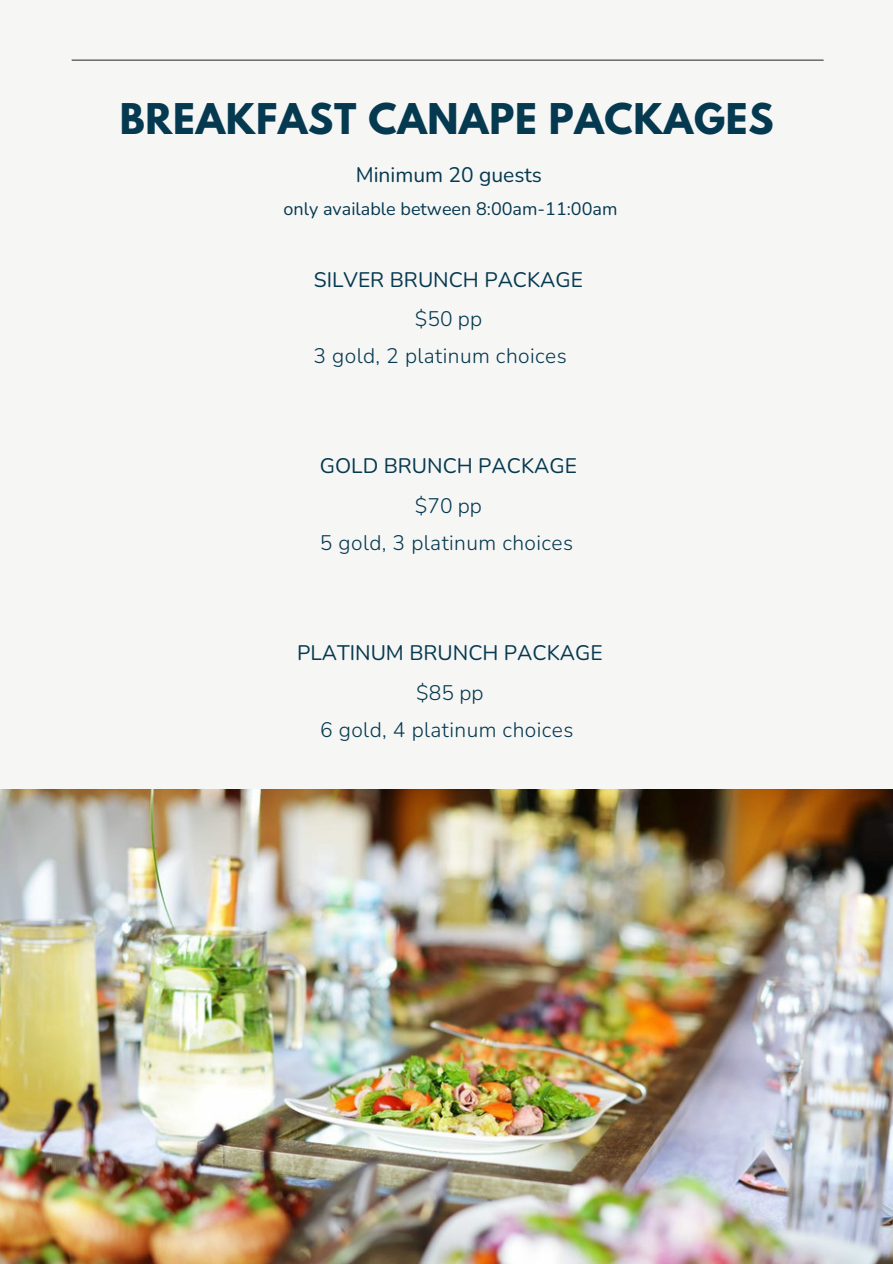
<style>
.page{position:relative;width:893px;height:1264px;background:#fff}
.page>*{position:absolute;margin:0;border:0;box-sizing:border-box;transform-origin:0 0}
.t1{font:700 37.5px "League Spartan";letter-spacing:.02em;color:#053950}
.t2{font:21px/39.3px "Nunito";color:#053950;text-align:center}
.t3{font:300 21px "Nunito";letter-spacing:.02em;color:#053950}
.t4{font:18px "Nunito";color:#053950}
.s1{font-weight:300}
</style>
<div class="page">
<div style="left:0;top:0;width:892px;height:1263px;background:#f6f6f5"></div>
<hr style="left:72px;top:60px;width:751px;height:1px;background:#000">
<img style="left:0;top:789px;width:892px;height:474px">
<p class="t1" style="left:120px;top:100px;width:655px">BREAKFAST CANAPE PACKAGES</p>
<h1 class="t2" style="left:356px;top:155px;width:188px">Minimum 20 guests</h1>
<h2 class="t4" style="left:283px;top:197px;width:335px">only available between 8:00am-11:00am</h2>
<p class="t2" style="left:314px;top:260px;width:271px">SILVER BRUNCH PACKAGE <span class="s1">$50 pp</span></p>
<p class="t3" style="left:313px;top:342px;width:255px">3 gold, 2 platinum choices</p>
<h2 class="t2" style="left:320px;top:447px;width:258px">GOLD BRUNCH PACKAGE <span class="s1">$70 pp</span></h2>
<h2 class="t3" style="left:320px;top:528px;width:255px">5 gold, 3 platinum choices</h2>
<h2 class="t2" style="left:297px;top:633px;width:307px">PLATINUM BRUNCH PACKAGE <span class="s1">$85 pp</span></h2>
<h2 class="t3" style="left:320px;top:715px;width:255px">6 gold, 4 platinum choices</h2>
</div>
